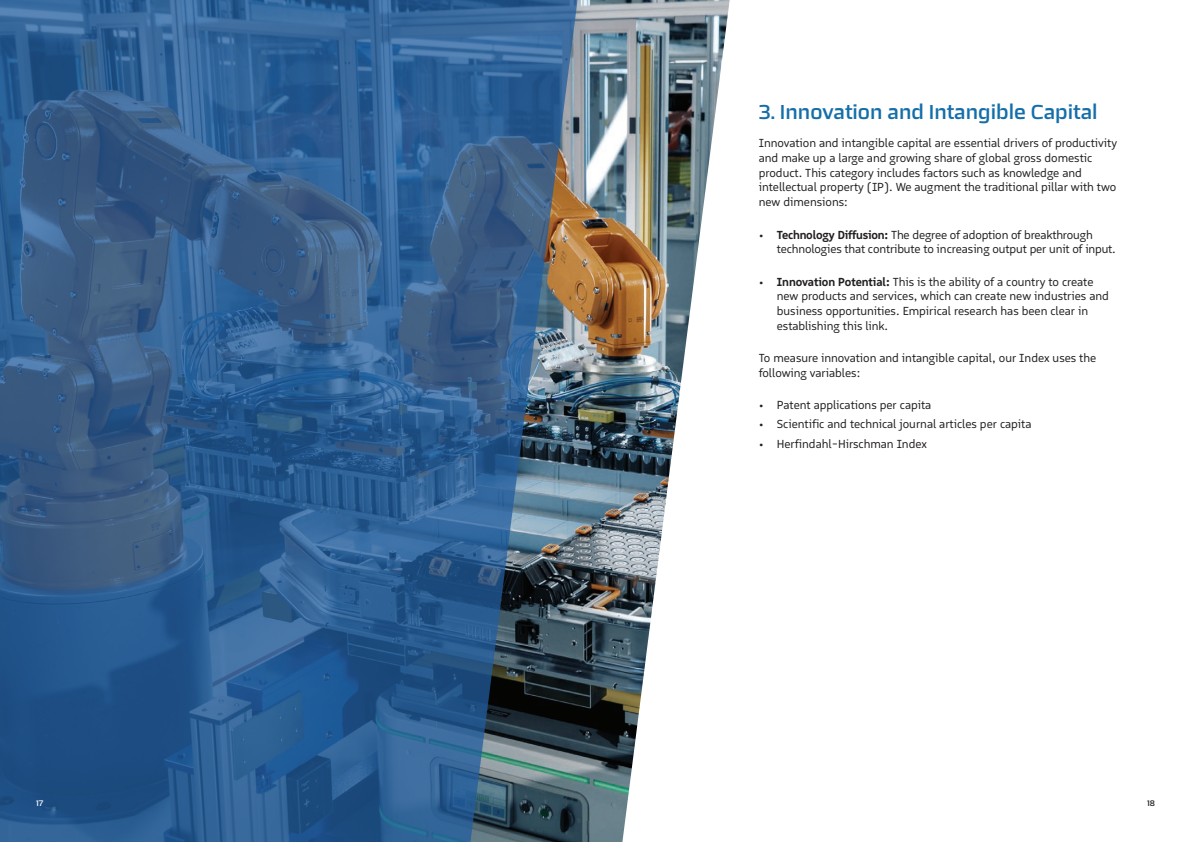
<style>
.page{position:relative;width:1191px;height:842px;background:#fff}
.page>*{position:absolute;margin:0;border:0;box-sizing:border-box;transform-origin:0 0}
.Subhead-Quote_20{font:20px "Certo Sans";color:#146ea9}
.Body_Copy_10_pt{font:12px/14.6px "Logical";color:#231f20}
.t1{font:8px "Certo Sans";color:#231f20}
.t2{font:8px "Certo Sans";color:#fff}
.s1{font-weight:700}
</style>
<div class="page">
<img style="left:579px;top:0;width:150px;height:842px">
<svg style="left:0;top:0;width:579px;height:842px;background:#335e8a"></svg>
<p class="t2" style="left:36px;top:798px;width:9px">17</p>
<p class="Subhead-Quote_20" style="left:759px;top:99px;width:340px">3. Innovation and Intangible Capital</p>
<p class="Body_Copy_10_pt" style="left:759px;top:136px;width:360px">Innovation and intangible capital are essential drivers of productivity and make up a large and growing share of global gross domestic product. This category includes factors such as knowledge and intellectual property (IP). We augment the traditional pillar with two new dimensions:</p>
<p class="Body_Copy_10_pt" style="left:777px;top:227px;width:340px;text-indent:-18px">• <span class="s1">Technology Diffusion:</span> The degree of adoption of breakthrough technologies that contribute to increasing output per unit of input.</p>
<p class="Body_Copy_10_pt" style="left:777px;top:274px;width:333px;text-indent:-18px">• <span class="s1">Innovation Potential:</span> This is the ability of a country to create new products and services, which can create new industries and business opportunities. Empirical research has been clear in establishing this link.</p>
<p class="Body_Copy_10_pt" style="left:759px;top:351px;width:339px">To measure innovation and intangible capital, our Index uses the following variables:</p>
<p class="Body_Copy_10_pt" style="left:759px;top:398px;width:174px">• Patent applications per capita</p>
<p class="Body_Copy_10_pt" style="left:759px;top:417px;width:274px">• Scientific and technical journal articles per capita</p>
<p class="Body_Copy_10_pt" style="left:759px;top:436px;width:170px">• Herfindahl-Hirschman Index</p>
<p class="t1" style="left:1147px;top:798px;width:9px">18</p>
</div>
